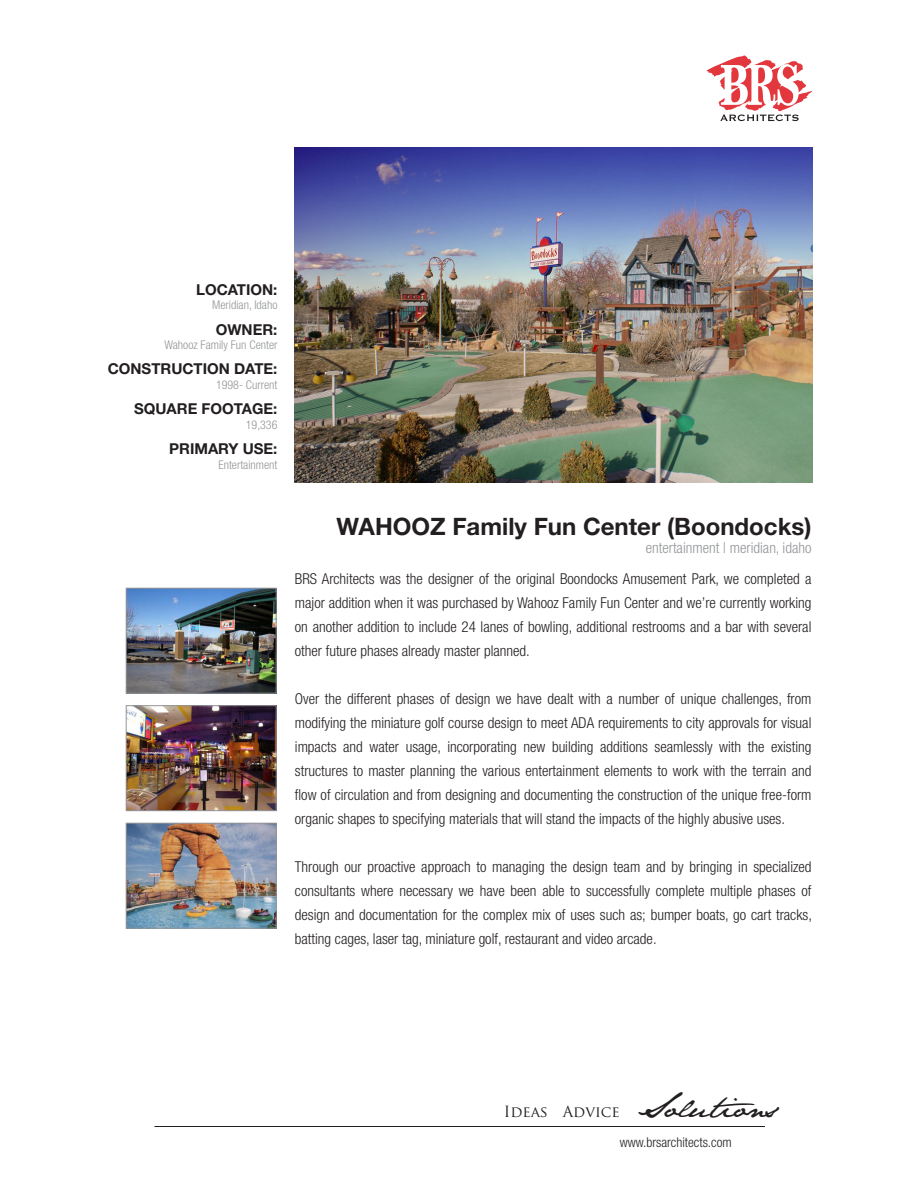
<style>
.page{position:relative;width:918px;height:1188px;background:#fff}
.page>*{position:absolute;margin:0;border:0;box-sizing:border-box;transform-origin:0 0}
.t1{font:700 24px "Helvetica Neue LT Std";color:#231f20}
.t2{font:300 condensed 15px/24px "Helvetica Neue LT Std";color:#231f20;text-align:justify}
.t3{font:700 15px "Helvetica Neue LT Std";color:#231f20}
.t4{font:300 condensed 15px "Helvetica Neue LT Std";color:#939598}
.t5{font:15px "Trajan Pro";color:#231f20}
.t6{font:300 condensed 13.5px "Helvetica Neue LT Std";color:#231f20}
.t7{font:300 condensed 12px "Helvetica Neue LT Std";color:#939598}
.s1{font-family:"Jane Austen";font-size:28.5px}
</style>
<div class="page">
<svg style="left:707px;top:56px;width:105px;height:65px"></svg>
<img style="left:128px;top:590px;width:146px;height:101px">
<div style="left:126px;top:588px;width:150px;height:105px;border:1px solid #939598"></div>
<img style="left:128px;top:707px;width:146px;height:102px">
<div style="left:126px;top:705px;width:150px;height:106px;border:1px solid #939598"></div>
<img style="left:128px;top:825px;width:146px;height:101px">
<div style="left:126px;top:823px;width:150px;height:105px;border:1px solid #939598"></div>
<hr style="left:154px;top:1126px;width:611px;height:1px;background:#231f20">
<img style="left:295px;top:147px;width:517px;height:335px">
<p class="t3" style="left:196px;top:280px;width:83px">LOCATION:</p>
<p class="t7" style="left:212px;top:298px;width:67px">Meridian, Idaho</p>
<p class="t3" style="left:216px;top:320px;width:63px">OWNER:</p>
<p class="t7" style="left:164px;top:338px;width:115px">Wahooz Family Fun Center</p>
<p class="t3" style="left:108px;top:360px;width:171px">CONSTRUCTION DATE:</p>
<p class="t7" style="left:216px;top:378px;width:63px">1998- Current</p>
<p class="t3" style="left:134px;top:400px;width:145px">SQUARE FOOTAGE:</p>
<p class="t7" style="left:246px;top:418px;width:33px">19,336</p>
<p class="t3" style="left:169px;top:440px;width:110px">PRIMARY USE:</p>
<p class="t7" style="left:218px;top:458px;width:61px">Entertainment</p>
<p class="t1" style="left:336px;top:512px;width:477px">WAHOOZ Family Fun Center (Boondocks)</p>
<p class="t4" style="left:646px;top:539px;width:167px">entertainment | meridian, idaho</p>
<p class="t2" style="left:295px;top:567px;width:518px">BRS Architects was the designer of the original Boondocks Amusement Park, we completed a major addition when it was purchased by Wahooz Family Fun Center and we’re currently working on another addition to include 24 lanes of bowling, additional restrooms and a bar with several other future phases already master planned.</p>
<p class="t2" style="left:295px;top:687px;width:518px">Over the different phases of design we have dealt with a number of unique challenges, from modifying the miniature golf course design to meet ADA requirements to city approvals for visual impacts and water usage, incorporating new building additions seamlessly with the existing structures to master planning the various entertainment elements to work with the terrain and flow of circulation and from designing and documenting the construction of the unique free-form organic shapes to specifying materials that will stand the impacts of the highly abusive uses.</p>
<p class="t2" style="left:295px;top:855px;width:519px">Through our proactive approach to managing the design team and by bringing in specialized consultants where necessary we have been able to successfully complete multiple phases of design and documentation for the complex mix of uses such as; bumper boats, go cart tracks, batting cages, laser tag, miniature golf, restaurant and video arcade.</p>
<p class="t5" style="left:504px;top:1102px;width:275px">Ideas Advice <span class="s1">Solutions</span></p>
<p class="t6" style="left:620px;top:1134px;width:113px">www.brsarchitects.com</p>
</div>
